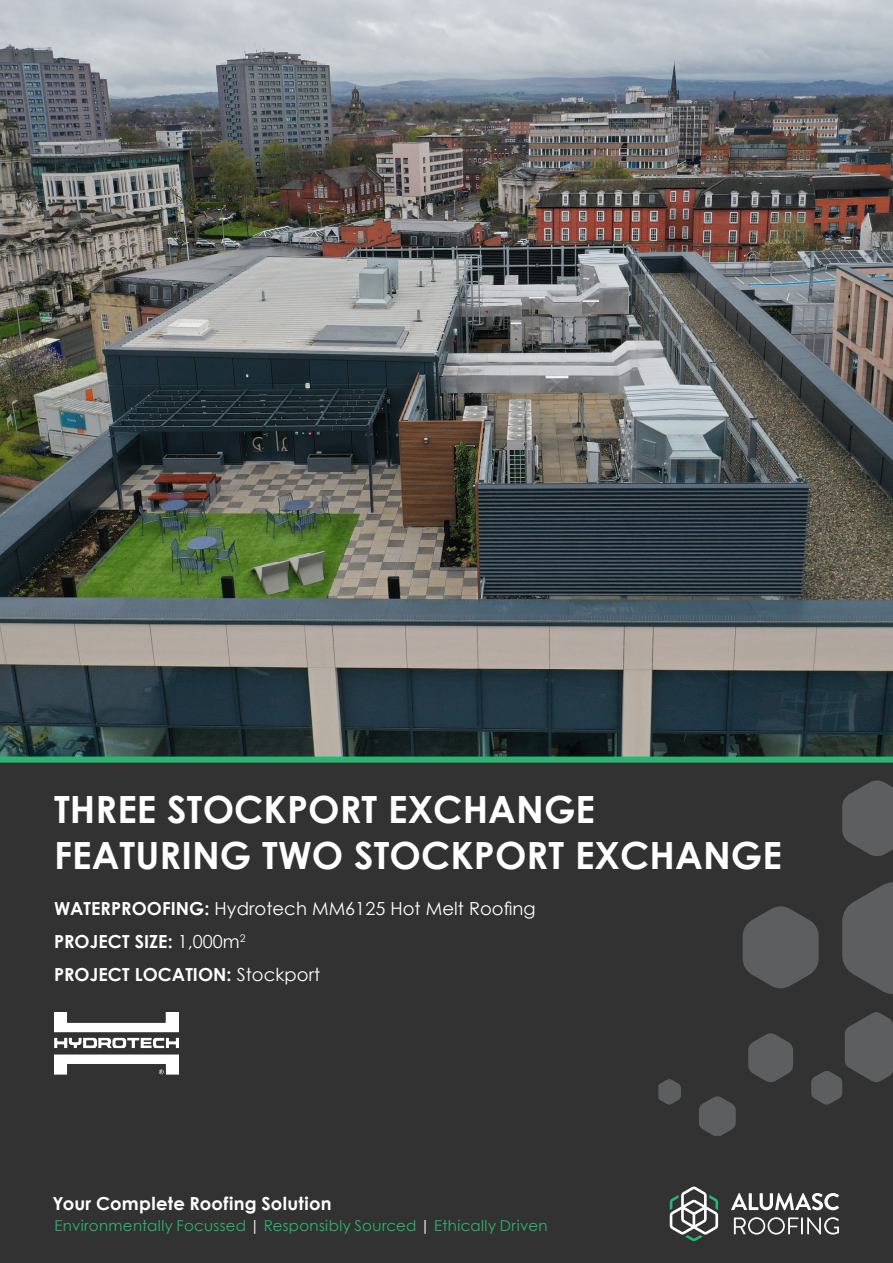
<style>
.page{position:relative;width:893px;height:1263px;background:#323232}
.page>*{position:absolute;margin:0;border:0;box-sizing:border-box;transform-origin:0 0}
.t1{font:700 37.5px/46.5px "Century Gothic";letter-spacing:.005em;color:#fff}
.copy_text{font:700 18px "Century Gothic";letter-spacing:.005em;color:#fff}
.t2{font:18px "Century Gothic";letter-spacing:.005em;color:#fff}
.copy_text-2{font:15px "Century Gothic";letter-spacing:.025em;color:#2bb572}
.s1{font-weight:700}
.s2{font-weight:400}
.s3{color:#fff}
</style>
<div class="page">
<img style="left:0;top:0;width:893px;height:756px">
<img style="left:54px;top:1012px;width:125px;height:62px">
<svg style="left:731px;top:1193px;width:108px;height:17px"></svg>
<svg style="left:734px;top:1217px;width:105px;height:17px"></svg>
<svg style="left:670px;top:1186px;width:48px;height:55px"></svg>
<svg style="left:842px;top:882px;width:51px;height:112px"></svg>
<svg style="left:842px;top:780px;width:51px;height:76px"></svg>
<svg style="left:748px;top:1033px;width:45px;height:49px"></svg>
<svg style="left:811px;top:1012px;width:82px;height:92px"></svg>
<svg style="left:699px;top:1096px;width:37px;height:40px"></svg>
<svg style="left:658px;top:1079px;width:23px;height:25px"></svg>
<svg style="left:743px;top:906px;width:76px;height:82px"></svg>
<div style="left:0;top:756px;width:893px;height:6px;background:#2bb572"></div>
<p class="t1" style="left:54px;top:784px;width:729px">THREE STOCKPORT EXCHANGE<br>FEATURING TWO STOCKPORT EXCHANGE</p>
<p class="t2" style="left:54px;top:895px;width:483px"><span class="s1">WATERPROOFING:</span> Hydrotech MM6125 Hot Melt Roofing</p>
<p class="copy_text" style="left:54px;top:927px;width:193px">PROJECT SIZE: <span class="s2">1,000m</span><sup>2</sup></p>
<p class="copy_text" style="left:54px;top:960px;width:268px">PROJECT LOCATION: <span class="s2">Stockport</span></p>
<p class="copy_text" style="left:53px;top:1190px;width:281px">Your Complete Roofing Solution</p>
<p class="copy_text-2" style="left:54px;top:1215px;width:494px">Environmentally Focussed <span class="s3">|</span> Responsibly Sourced <span class="s3">|</span> Ethically Driven</p>
</div>
